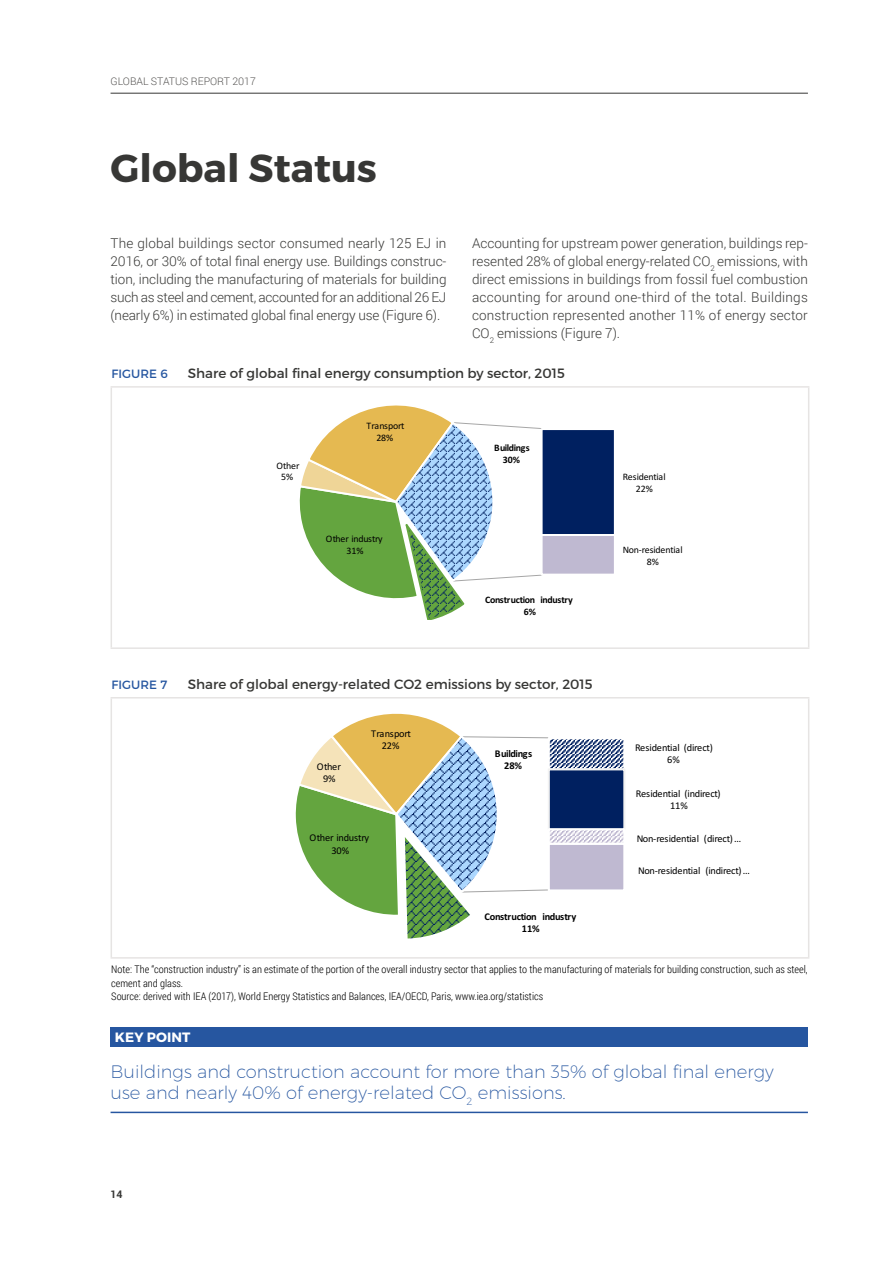
<style>
.page{position:relative;width:893px;height:1263px;background:#fff}
.page>*{position:absolute;margin:0;border:0;box-sizing:border-box;transform-origin:0 0}
.t1{font:700 39px "Montserrat";color:#373735}
.t2{font:200 18px/21px "Montserrat";color:#2656a0}
.t3{font:300 13.5px/18px "Roboto";letter-spacing:-.01em;color:#373735;text-align:justify}
.t4{font:13.5px "Montserrat";color:#373735}
.t5{font:700 13.5px "Montserrat";letter-spacing:.01em;color:#fff}
.t6{font:12px "Montserrat";letter-spacing:.01em;color:#2656a0}
.t7{font:300 10.5px/13.5px "Roboto Condensed";color:#000}
.t8{font:300 10.5px "Roboto";color:#575554}
.t9{font:700 10.5px "Roboto";color:#373735}
.t10{font:10.35px/12.5px "Calibri";letter-spacing:-.025em;color:#000;text-align:center}
.t11{font:700 10.35px/12.5px "Calibri";letter-spacing:-.035em;color:#000;text-align:center}
.t12{font:9.9px/11.9px "Calibri";letter-spacing:-.025em;color:#000;text-align:center}
.t13{font:700 9.9px/11.9px "Calibri";letter-spacing:-.035em;color:#000;text-align:center}
</style>
<div class="page">
<hr style="left:111px;top:93px;width:697px;height:1px;background:#373735">
<div style="left:111px;top:1027px;width:697px;height:20px;background:#2656a0"></div>
<hr style="left:111px;top:1112px;width:697px;height:1px;background:#2656a0">
<hr style="left:111px;top:386px;width:698px;height:2px;background:#e6e4e3">
<hr style="left:111px;top:388px;width:1px;height:259px;background:#e6e4e3">
<hr style="left:808px;top:388px;width:1px;height:259px;background:#e6e4e3">
<hr style="left:111px;top:647px;width:698px;height:2px;background:#e6e4e3">
<div style="left:542px;top:429px;width:73px;height:106px;background:#002060"></div>
<div style="left:541px;top:428px;width:75px;height:108px;border:2px solid #fff"></div>
<div style="left:542px;top:535px;width:73px;height:40px;background:#bfb9d1"></div>
<div style="left:541px;top:534px;width:75px;height:42px;border:2px solid #fff"></div>
<svg style="left:299px;top:405px;width:244px;height:214px"></svg>
<hr style="left:111px;top:697px;width:698px;height:1px;background:#e6e4e3">
<hr style="left:111px;top:698px;width:1px;height:259px;background:#e6e4e3">
<hr style="left:808px;top:698px;width:1px;height:259px;background:#e6e4e3">
<hr style="left:111px;top:957px;width:698px;height:2px;background:#e6e4e3">
<svg style="left:551px;top:740px;width:71px;height:27px"></svg>
<div style="left:548px;top:737px;width:77px;height:33px;border:2px solid #fff"></div>
<div style="left:549px;top:769px;width:75px;height:60px;background:#002060"></div>
<div style="left:548px;top:768px;width:77px;height:62px;border:2px solid #f2f2f2"></div>
<svg style="left:551px;top:831px;width:71px;height:11px"></svg>
<div style="left:548px;top:828px;width:77px;height:17px;border:2px solid #fff"></div>
<div style="left:549px;top:844px;width:75px;height:46px;background:#bfb9d1"></div>
<div style="left:548px;top:843px;width:77px;height:48px;border:2px solid #fff"></div>
<svg style="left:295px;top:713px;width:254px;height:225px"></svg>
<p class="t8" style="left:111px;top:74px;width:147px">GLOBAL STATUS REPORT 2017</p>
<h1 class="t1" style="left:111px;top:144px;width:268px">Global Status</h1>
<p class="t3" style="left:111px;top:234px;width:337px">The global buildings sector consumed nearly 125 EJ in 2016, or 30% of total final energy use. Buildings construc&shy;tion, including the manufacturing of materials for building such as steel and cement, accounted for an additional 26 EJ (nearly 6%) in estimated global final energy use (Figure 6).</p>
<p class="t3" style="left:472px;top:234px;width:337px">Accounting for upstream power generation, buildings rep&shy;resented 28% of global energy-related CO<sub>2</sub> emissions, with direct emissions in buildings from fossil fuel combustion accounting for around one-third of the total. Buildings construction represented another 11% of energy sector CO<sub>2</sub> emissions (Figure 7).</p>
<p class="t6" style="left:111px;top:367px;width:58px">FIGURE 6</p>
<p class="t4" style="left:188px;top:365px;width:379px">Share of global final energy consumption by sector, 2015</p>
<p class="t12" style="left:276px;top:459px;width:25px">Other<br>5%</p>
<p class="t12" style="left:366px;top:419px;width:39px">Transport<br>28%</p>
<p class="t12" style="left:326px;top:533px;width:58px">Other industry<br>31%</p>
<p class="t13" style="left:494px;top:442px;width:37px">Buildings<br>30%</p>
<p class="t13" style="left:485px;top:594px;width:89px">Construction industry<br>6%</p>
<p class="t6" style="left:111px;top:678px;width:57px">FIGURE 7</p>
<p class="t4" style="left:188px;top:676px;width:406px">Share of global energy-related CO2 emissions by sector, 2015</p>
<p class="t10" style="left:317px;top:760px;width:26px">Other<br>9%</p>
<p class="t10" style="left:371px;top:727px;width:41px">Transport<br>22%</p>
<p class="t10" style="left:310px;top:831px;width:61px">Other industry<br>30%</p>
<p class="t11" style="left:495px;top:747px;width:39px">Buildings<br>28%</p>
<p class="t11" style="left:485px;top:909px;width:93px">Construction industry<br>11%</p>
<p class="t12" style="left:623px;top:470px;width:44px">Residential<br>22%</p>
<p class="t12" style="left:623px;top:543px;width:61px">Non-residential<br>8%</p>
<p class="t10" style="left:635px;top:741px;width:79px">Residential (direct)<br>6%</p>
<p class="t10" style="left:636px;top:787px;width:86px">Residential (indirect)<br>11%</p>
<p class="t10" style="left:637px;top:832px;width:106px">Non-residential (direct)…</p>
<p class="t10" style="left:638px;top:864px;width:113px">Non-residential (indirect)…</p>
<p class="t7" style="left:111px;top:962px;width:698px">Note: The “construction industry” is an estimate of the portion of the overall industry sector that applies to the manufacturing of materials for building construction, such as steel, cement and glass.<br>Source: derived with IEA (2017), World Energy Statistics and Balances, IEA/OECD, Paris, www.iea.org/statistics</p>
<p class="t5" style="left:115px;top:1029px;width:77px">KEY POINT</p>
<h2 class="t2" style="left:111px;top:1060px;width:664px">Buildings and construction account for more than 35% of global final energy use and nearly 40% of energy-related CO<sub>2</sub> emissions.</h2>
<p class="t9" style="left:111px;top:1187px;width:14px">14</p>
</div>
